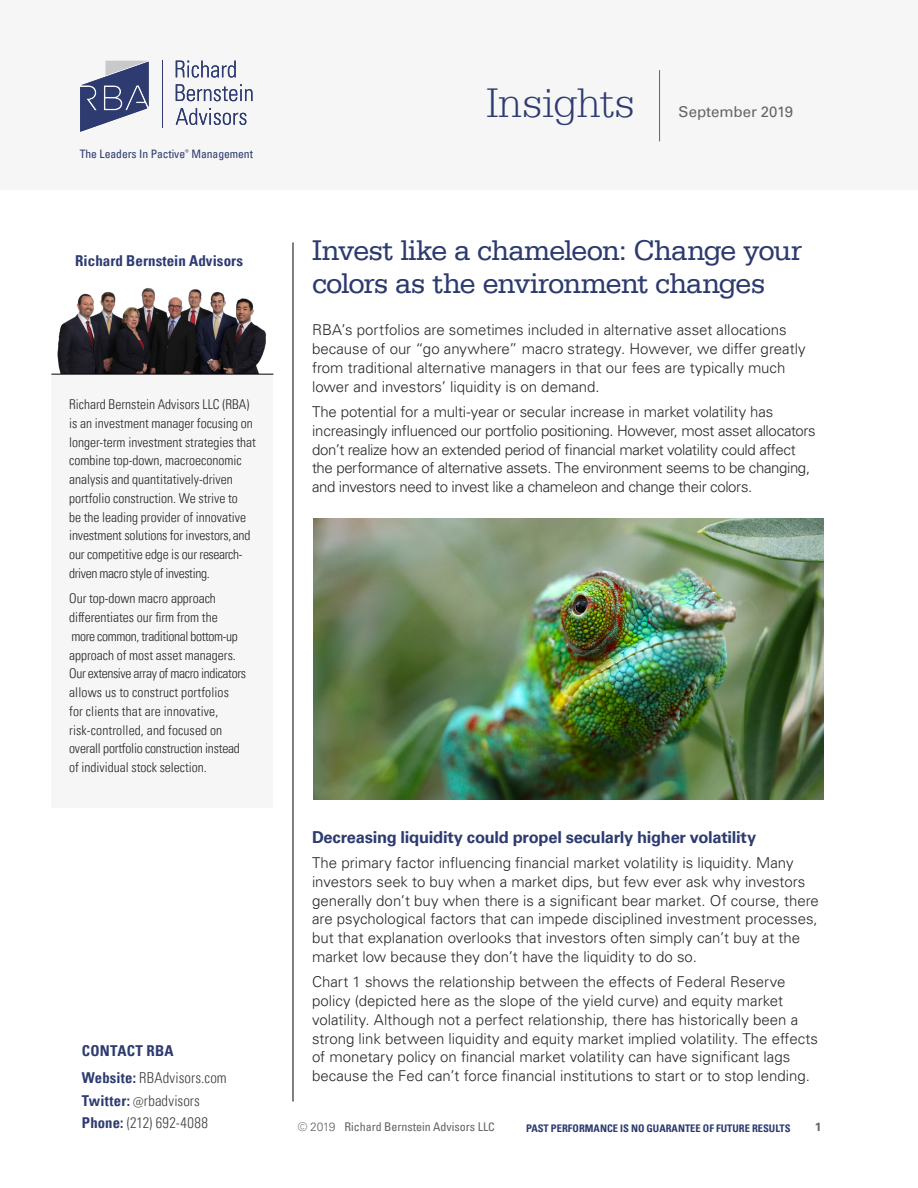
<style>
.page{position:relative;width:918px;height:1188px;background:#fff}
.page>*{position:absolute;margin:0;border:0;box-sizing:border-box;transform-origin:0 0}
.t1{font:300 43.5px "Serifa Std";letter-spacing:-.015em;color:#2d3b70}
.t2{font:30px/33px "Serifa Std";letter-spacing:-.035em;color:#2c3a6e}
.t3{font:700 16.5px "Univers LT Pro 65";letter-spacing:-.015em;color:#2d3b70}
.t4{font:300 15px/18.8px "Univers LT Pro 45";letter-spacing:-.005em;color:#292829}
.t5{font:300 15px/18.8px "Univers LT Pro 45";letter-spacing:-.025em;color:#292829}
.t6{font:700 condensed 15px/27px "Univers LT Pro";letter-spacing:.005em;color:#2d3b70}
.t7{font:300 condensed 15px/22.5px "Univers LT Pro";letter-spacing:.015em;color:#414042}
.t8{font:15px "Univers LT Pro 55 Roman";color:#636466}
.t9{font:300 condensed 13.5px/18.8px "Univers LT Pro";color:#292829}
.t10{font:condensed 12px "Univers LT Pro";color:#636466}
.t11{font:700 12px "Univers LT Pro 65";color:#636466}
.t12{font:condensed 11.7px "Univers LT Pro";letter-spacing:-.005em;color:#2c3a6e}
.t13{font:700 condensed 10.5px "Univers LT Pro";color:#2d3b70}
.s1{font-size:9.45px}
.s2{font-weight:300;color:#414042}
.s3{font-weight:700;color:#2d3b70}
.s4{font-size:12px}
.s5{font-family:"Univers LT Pro 45";font-weight:300;font-stretch:normal}
</style>
<div class="page">
<div style="left:0;top:0;width:918px;height:190px;background:#f6f6f6"></div>
<hr style="left:659px;top:70px;width:1px;height:71px;background:#636466">
<div style="left:51px;top:374px;width:222px;height:434px;background:#f6f6f6"></div>
<hr style="left:293px;top:242px;width:1px;height:860px;background:#000">
<img style="left:52px;top:288px;width:218px;height:86px">
<hr style="left:51px;top:374px;width:222px;height:1px;background:#000">
<img style="left:314px;top:518px;width:510px;height:282px">
<svg style="left:80px;top:61px;width:69px;height:71px"></svg>
<hr style="left:162px;top:60px;width:1px;height:68px;background:#2d3b70">
<svg style="left:176px;top:108px;width:70px;height:17px"></svg>
<svg style="left:176px;top:61px;width:60px;height:17px"></svg>
<svg style="left:176px;top:84px;width:76px;height:17px"></svg>
<p class="t12" style="left:80px;top:146px;width:175px">The Leaders In Pactive<span class="s1">®</span> Management</p>
<p class="t6" style="left:75px;top:247px;width:169px">Richard Bernstein Advisors</p>
<p class="t9" style="left:69px;top:394px;width:188px">Richard Bernstein Advisors LLC (RBA) is an investment manager focusing on longer-term investment strategies that combine top-down, macroeconomic analysis and quantitatively-driven portfolio construction. We strive to<br>be the leading provider of innovative investment solutions for investors, and our competitive edge is our research&shy;driven macro style of investing.</p>
<p class="t9" style="left:69px;top:589px;width:178px">Our top-down macro approach differentiates our firm from the<br>more common, traditional bottom-up approach of most asset managers.<br>Our extensive array of macro indicators allows us to construct portfolios for clients that are innovative, risk-controlled, and focused on overall portfolio construction instead of individual stock selection.</p>
<p class="t6" style="left:82px;top:1037px;width:146px">CONTACT RBA<br>Website: <span class="s2">RBAdvisors.com</span></p>
<p class="t7" style="left:82px;top:1088px;width:128px"><span class="s3">Twitter:</span> <span class="s4">@</span>rbadvisors<br><span class="s3">Phone:</span> (212) 692-4088</p>
<h1 class="t1" style="left:487px;top:79px;width:149px">Insights</h1>
<p class="t8" style="left:679px;top:101px;width:116px">September 2019</p>
<h2 class="t2" style="left:312px;top:234px;width:492px">Invest like a chameleon: Change your colors as the environment changes</h2>
<p class="t4" style="left:312px;top:320px;width:495px">RBA’s portfolios are sometimes included in alternative asset allocations because of our “go anywhere” macro strategy. However, we differ greatly from traditional alternative managers in that our fees are typically much lower and investors’ liquidity is on demand.</p>
<p class="t5" style="left:312px;top:402px;width:505px">The potential for a multi-year or secular increase in market volatility has increasingly influenced our portfolio positioning. However, most asset allocators don’t realize how an extended period of financial market volatility could affect the performance of alternative assets. The environment seems to be changing, and investors need to invest like a chameleon and change their colors.</p>
<p class="t3" style="left:312px;top:825px;width:446px">Decreasing liquidity could propel secularly higher volatility</p>
<p class="t4" style="left:312px;top:853px;width:508px">The primary factor influencing financial market volatility is liquidity. Many investors seek to buy when a market dips, but few ever ask why investors generally don’t buy when there is a significant bear market. Of course, there are psychological factors that can impede disciplined investment processes, but that explanation overlooks that investors often simply can’t buy at the market low because they don’t have the liquidity to do so.</p>
<p class="t4" style="left:312px;top:972px;width:507px">Chart 1 shows the relationship between the effects of Federal Reserve policy (depicted here as the slope of the yield curve) and equity market volatility. Although not a perfect relationship, there has historically been a strong link between liquidity and equity market implied volatility. The effects of monetary policy on financial market volatility can have significant lags because the Fed can’t force financial institutions to start or to stop lending.</p>
<p class="t10" style="left:298px;top:1119px;width:199px"><span class="s5">© 2019</span> Richard Bernstein Advisors LLC</p>
<p class="t11" style="left:815px;top:1118px;width:8px">1</p>
<p class="t13" style="left:526px;top:1122px;width:266px">PAST PERFORMANCE IS NO GUARANTEE OF FUTURE RESULTS</p>
</div>
